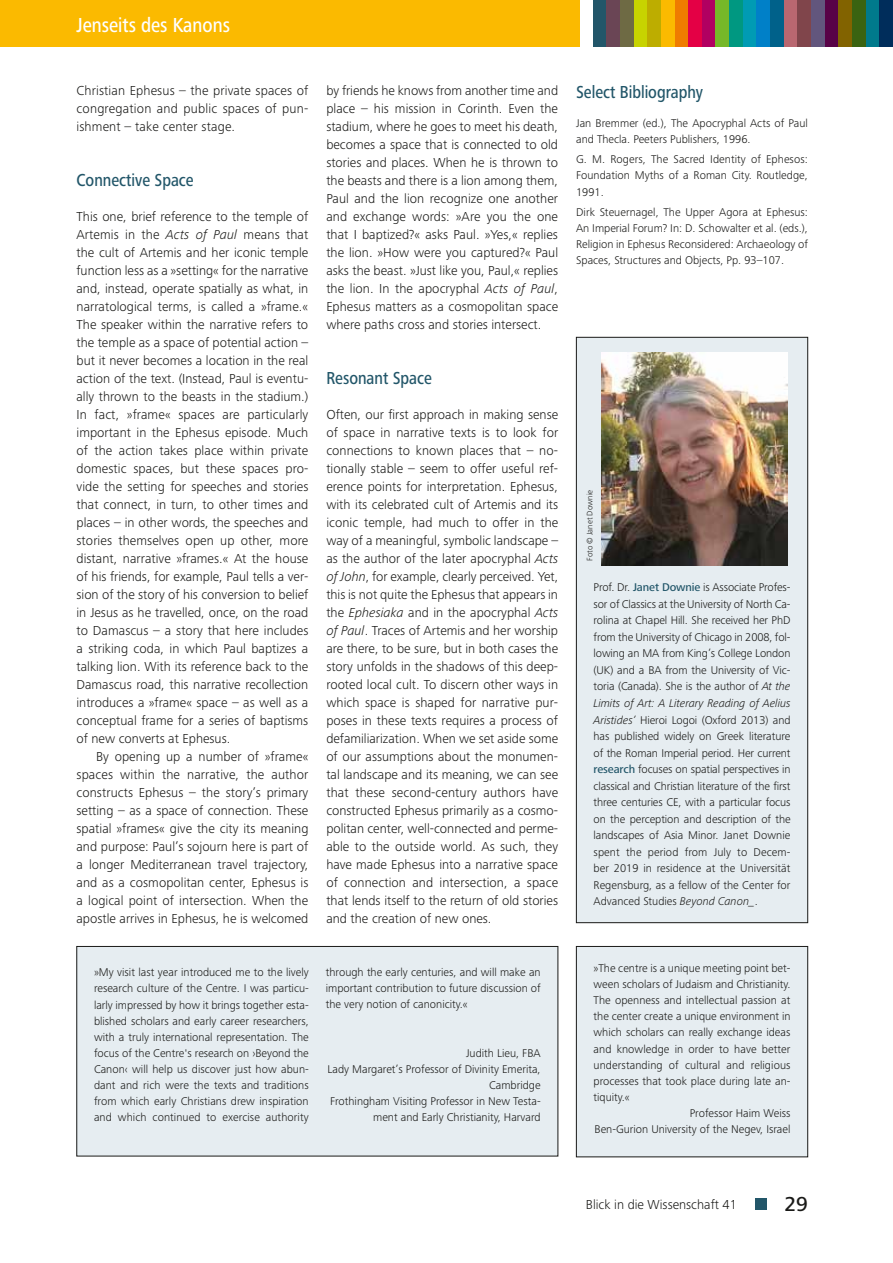
<style>
.page{position:relative;width:893px;height:1263px;background:#fff}
.page>*{position:absolute;margin:0;border:0;box-sizing:border-box;transform-origin:0 0}
.t1{font:500 21px "Frutiger Next LTW1 G";color:#fff;scale:.85 1}
.t2{font:500 21px "Frutiger Next LTW1 G";color:#1a1a18}
.t3{font:500 18px "Frutiger Next LTW1 G";color:#225669;scale:.85 1}
.t4{font:300 13.5px/18px "Frutiger Next LTW1 G";color:#1a1a18;text-align:justify}
.t5{font:300 11.7px/16px "Frutiger Next LTW1 G";color:#1a1a18;text-align:justify}
.t6{font:300 8.25px "Frutiger Next LTW1 G";color:#1a1a18}
.s1{font-style:italic}
.s2{font-weight:500;color:#225669}
</style>
<div class="page">
<div style="left:755px;top:1198px;width:11px;height:11px;background:#225669"></div>
<div style="left:593px;top:0;width:13px;height:47px;background:#225669"></div>
<div style="left:606px;top:0;width:14px;height:47px;background:#6a4555"></div>
<div style="left:620px;top:0;width:14px;height:47px;background:#6e6a44"></div>
<div style="left:634px;top:0;width:13px;height:47px;background:#c7d300"></div>
<div style="left:647px;top:0;width:14px;height:47px;background:#bdad00"></div>
<div style="left:661px;top:0;width:14px;height:47px;background:#fbba00"></div>
<div style="left:675px;top:0;width:13px;height:47px;background:#ef7c00"></div>
<div style="left:688px;top:0;width:14px;height:47px;background:#e40045"></div>
<div style="left:702px;top:0;width:14px;height:47px;background:#b10061"></div>
<div style="left:716px;top:0;width:13px;height:47px;background:#76b828"></div>
<div style="left:729px;top:0;width:14px;height:47px;background:#009881"></div>
<div style="left:743px;top:0;width:14px;height:47px;background:#009bb4"></div>
<div style="left:757px;top:0;width:13px;height:47px;background:#0080c8"></div>
<div style="left:770px;top:0;width:14px;height:47px;background:#00618a"></div>
<div style="left:784px;top:0;width:13px;height:47px;background:#b96770"></div>
<div style="left:797px;top:0;width:14px;height:47px;background:#80454b"></div>
<div style="left:811px;top:0;width:14px;height:47px;background:#62567d"></div>
<div style="left:825px;top:0;width:13px;height:47px;background:#580247"></div>
<div style="left:838px;top:0;width:14px;height:47px;background:#826300"></div>
<div style="left:852px;top:0;width:14px;height:47px;background:#3a6311"></div>
<div style="left:866px;top:0;width:13px;height:47px;background:#007a8c"></div>
<div style="left:879px;top:0;width:14px;height:47px;background:#002d5b"></div>
<div style="left:0;top:0;width:579px;height:47px;background:#fbba00"></div>
<div style="left:576px;top:337px;width:232px;height:586px;background:#e6edf1"></div>
<div style="left:576px;top:337px;width:232px;height:586px;border:1px solid #1a1a18"></div>
<img style="left:601px;top:353px;width:186px;height:213px">
<div style="left:77px;top:946px;width:481px;height:210px;background:#e6edf1"></div>
<div style="left:77px;top:946px;width:481px;height:210px;border:1px solid #1a1a18"></div>
<div style="left:576px;top:946px;width:232px;height:211px;background:#e6edf1"></div>
<div style="left:576px;top:946px;width:232px;height:211px;border:1px solid #1a1a18"></div>
<h1 class="t1" style="left:77px;top:13px;width:182px">Jenseits des Kanons</h1>
<p class="t4" style="left:77px;top:81px;width:233px">Christian Ephesus – the private spaces of congregation and public spaces of pun&shy;ishment – take center stage.</p>
<h2 class="t3" style="left:77px;top:170px;width:139px">Connective Space</h2>
<p class="t4" style="left:77px;top:207px;width:233px">This one, brief reference to the temple of Artemis in the <span class="s1">Acts of Paul</span> means that the cult of Artemis and her iconic temple function less as a »setting« for the narrative and, instead, operate spatially as what, in narratological terms, is called a »frame.« The speaker within the narrative refers to the temple as a space of potential action – but it never becomes a location in the real action of the text. (Instead, Paul is eventu&shy;ally thrown to the beasts in the stadium.)<br>In fact, »frame« spaces are particularly important in the Ephesus episode. Much of the action takes place within private domestic spaces, but these spaces pro&shy;vide the setting for speeches and stories that connect, in turn, to other times and places – in other words, the speeches and stories themselves open up other, more distant, narrative »frames.« At the house of his friends, for example, Paul tells a ver&shy;sion of the story of his conversion to belief in Jesus as he travelled, once, on the road to Damascus – a story that here includes a striking coda, in which Paul baptizes a talking lion. With its reference back to the Damascus road, this narrative recollection introduces a »frame« space – as well as a conceptual frame for a series of baptisms of new converts at Ephesus.</p>
<p class="t4" style="left:77px;top:747px;width:233px;text-indent:19px">By opening up a number of »frame« spaces within the narrative, the author constructs Ephesus – the story’s primary setting – as a space of connection. These spatial »frames« give the city its meaning and purpose: Paul’s sojourn here is part of a longer Mediterranean travel trajectory, and as a cosmopolitan center, Ephesus is a logical point of intersection. When the apostle arrives in Ephesus, he is welcomed</p>
<p class="t4" style="left:326px;top:81px;width:233px">by friends he knows from another time and place – his mission in Corinth. Even the stadium, where he goes to meet his death, becomes a space that is connected to old stories and places. When he is thrown to the beasts and there is a lion among them, Paul and the lion recognize one another and exchange words: »Are you the one that I baptized?« asks Paul. »Yes,« replies the lion. »How were you captured?« Paul asks the beast. »Just like you, Paul,« replies the lion. In the apocryphal <span class="s1">Acts of Paul</span>, Ephesus matters as a cosmopolitan space where paths cross and stories intersect.</p>
<h2 class="t3" style="left:326px;top:368px;width:126px">Resonant Space</h2>
<p class="t4" style="left:326px;top:405px;width:233px">Often, our first approach in making sense of space in narrative texts is to look for connections to known places that – no&shy;tionally stable – seem to offer useful ref&shy;erence points for interpretation. Ephesus, with its celebrated cult of Artemis and its iconic temple, had much to offer in the way of a meaningful, symbolic landscape – as the author of the later apocryphal <span class="s1">Acts of John</span>, for example, clearly perceived. Yet, this is not quite the Ephesus that appears in the <span class="s1">Ephesiaka</span> and in the apocryphal <span class="s1">Acts of Paul</span>. Traces of Artemis and her worship are there, to be sure, but in both cases the story unfolds in the shadows of this deep&shy;rooted local cult. To discern other ways in which space is shaped for narrative pur&shy;poses in these texts requires a process of defamiliarization. When we set aside some of our assumptions about the monumen&shy;tal landscape and its meaning, we can see that these second-century authors have constructed Ephesus primarily as a cosmo&shy;politan center, well-connected and perme&shy;able to the outside world. As such, they have made Ephesus into a narrative space of connection and intersection, a space that lends itself to the return of old stories and the creation of new ones.</p>
<p class="t5" style="left:94px;top:964px;width:216px">»My visit last year introduced me to the lively research culture of the Centre. I was particu&shy;larly impressed by how it brings together esta&shy;blished scholars and early career researchers, with a truly international representation. The focus of the Centre's research on ›Beyond the Canon‹ will help us discover just how abun&shy;dant and rich were the texts and traditions from which early Christians drew inspiration and which continued to exercise authority</p>
<p class="t5" style="left:326px;top:964px;width:216px">through the early centuries, and will make an important contribution to future discussion of the very notion of canonicity.«</p>
<p class="t5" style="left:327px;top:1045px;width:215px;text-align:right">Judith Lieu, FBA<br>Lady Margaret’s Professor of Divinity Emerita,<br>Cambridge<br>Frothingham Visiting Professor in New Testa&shy;ment and Early Christianity, Harvard</p>
<h2 class="t3" style="left:576px;top:82px;width:151px">Select Bibliography</h2>
<p class="t5" style="left:576px;top:115px;width:233px">Jan Bremmer (ed.), The Apocryphal Acts of Paul and Thecla. Peeters Publishers, 1996.</p>
<p class="t5" style="left:576px;top:151px;width:233px">G. M. Rogers, The Sacred Identity of Ephesos:<br>Foundation Myths of a Roman City. Routledge, 1991.</p>
<p class="t5" style="left:576px;top:204px;width:233px">Dirk Steuernagel, The Upper Agora at Ephesus:<br>An Imperial Forum? In: D. Schowalter et al. (eds.), Religion in Ephesus Reconsidered: Archaeology of Spaces, Structures and Objects, Pp. 93–107.</p>
<p class="t6" style="left:585px;top:561px;width:73px;rotate:-90deg">Foto © Janet Downie</p>
<p class="t5" style="left:594px;top:579px;width:198px;line-height:16.5px">Prof. Dr. <span class="s2">Janet Downie</span> is Associate Profes&shy;sor of Classics at the University of North Ca&shy;rolina at Chapel Hill. She received her PhD from the University of Chicago in 2008, fol&shy;lowing an MA from King’s College London (UK) and a BA from the University of Vic&shy;toria (Canada). She is the author of <span class="s1">At the Limits of Art: A Literary Reading of Aelius Aristides’</span> Hieroi Logoi (Oxford 2013) and has published widely on Greek literature of the Roman Imperial period. Her current <span class="s2">research</span> focuses on spatial perspectives in classical and Christian literature of the first three centuries CE, with a particular focus on the perception and description of the landscapes of Asia Minor. Janet Downie spent the period from July to Decem&shy;ber 2019 in residence at the Universität Regensburg, as a fellow of the Center for Advanced Studies <span class="s1">Beyond Canon_</span>.</p>
<p class="t5" style="left:594px;top:960px;width:198px">»The centre is a unique meeting point bet-</p>
<p class="t5" style="left:594px;top:976px;width:198px">ween scholars of Judaism and Christianity.</p>
<p class="t5" style="left:594px;top:992px;width:198px">The openness and intellectual passion at</p>
<p class="t5" style="left:594px;top:1008px;width:198px">the center create a unique environment in</p>
<p class="t5" style="left:594px;top:1024px;width:198px">which scholars can really exchange ideas</p>
<p class="t5" style="left:594px;top:1040px;width:198px">and knowledge in order to have better</p>
<p class="t5" style="left:594px;top:1057px;width:198px">understanding of cultural and religious</p>
<p class="t5" style="left:594px;top:1073px;width:198px">processes that took place during late an-</p>
<p class="t5" style="left:594px;top:1089px;width:38px">tiquity.«</p>
<p class="t5" style="left:690px;top:1105px;width:102px">Professor Haim Weiss</p>
<p class="t5" style="left:595px;top:1121px;width:197px">Ben-Gurion University of the Negev, Israel</p>
<p class="t4" style="left:586px;top:1195px;width:152px">Blick in die Wissenschaft 41</p>
<h1 class="t2" style="left:784px;top:1192px;width:25px">29</h1>
</div>
